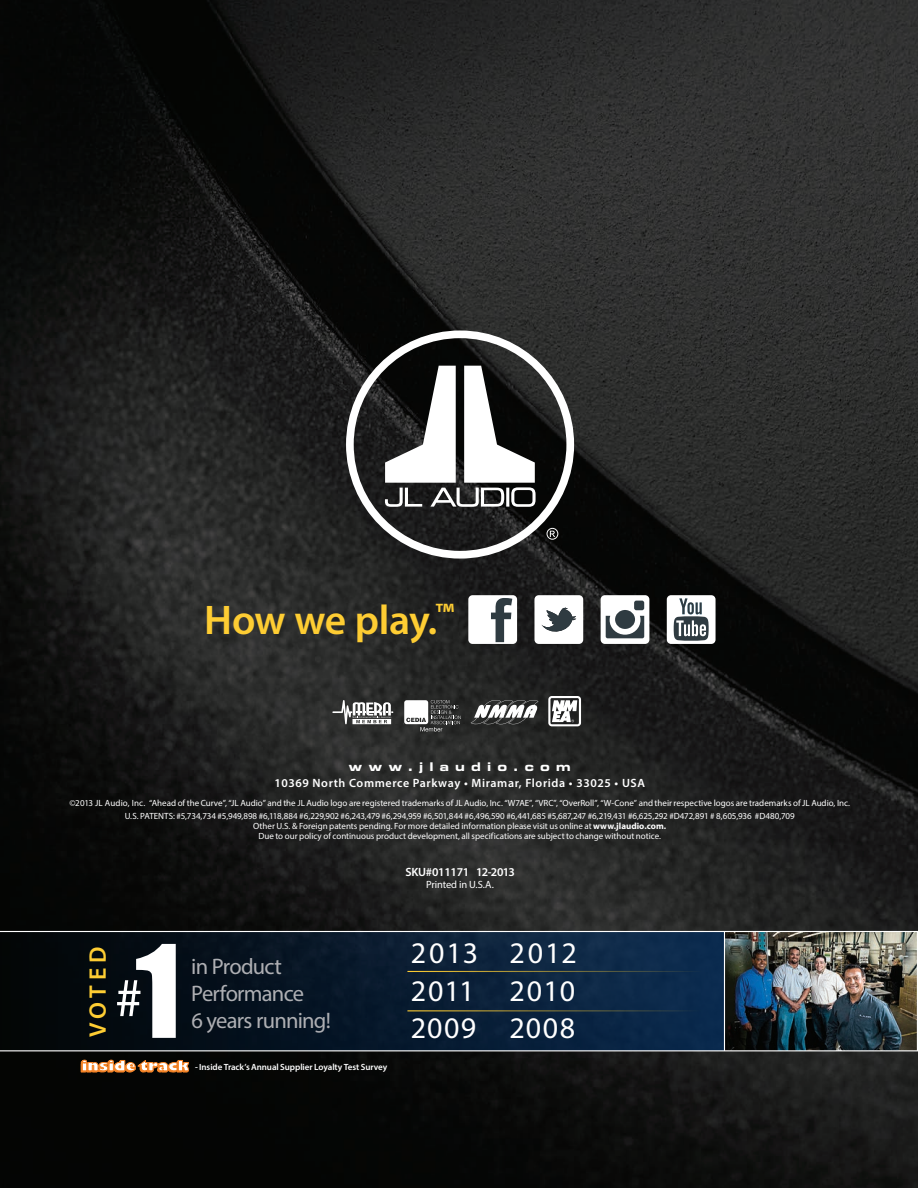
<style>
.page{position:relative;width:918px;height:1188px;background:#fff}
.page>*{position:absolute;margin:0;border:0;box-sizing:border-box;transform-origin:0 0}
.t1{font:118.8px "Impact";color:#fff}
.t2{font:55.2px "Myriad Pro";color:#fff}
.t3{font:600 41.55px "Myriad Pro";letter-spacing:-.015em;color:#fecd33}
.t4{font:30px "Myriad Pro";letter-spacing:.045em;color:#fff}
.t5{font:600 24px "Myriad Pro";letter-spacing:.19em;color:#fecd33}
.t6{font:22.5px/27px "Myriad Pro";letter-spacing:-.035em;color:#aeafb3}
.t7{font:600 12px "Myriad Pro";letter-spacing:.05em;color:#fff}
.t8{font:600 12px "Myriad Pro";letter-spacing:-.025em;color:#fff}
.body{font:12px "Eurostile LT Std Bold Ex 2";letter-spacing:.515em;color:#fff}
.t9{font:10.5px "Myriad Pro";letter-spacing:-.015em;color:#fff}
.body-2{font:9px/9.8px "Myriad Pro";letter-spacing:-.005em;color:#fff;text-align:center}
.t10{font:600 9px "Myriad Pro";letter-spacing:-.005em;color:#fff}
.s1{font-weight:700}
</style>
<div class="page">
<img style="left:0;top:0;width:918px;height:1188px">
<img style="left:725px;top:932px;width:192px;height:118px">
<div style="left:0;top:932px;width:724px;height:119px;background:linear-gradient(to right,#020404,#0e2e52)"></div>
<svg style="left:81px;top:1060px;width:108px;height:13px"></svg>
<hr style="left:407px;top:971px;width:295px;height:1px;background:#fecd33">
<hr style="left:407px;top:1010px;width:295px;height:1px;background:#fecd33">
<hr style="left:917px;top:932px;width:1px;height:119px;background:#fff">
<hr style="left:724px;top:932px;width:1px;height:119px;background:#fff">
<hr style="left:0;top:931px;width:918px;height:1px;background:#fff">
<hr style="left:0;top:1050px;width:918px;height:1px;background:#fff">
<svg style="left:332px;top:700px;width:61px;height:24px"></svg>
<svg style="left:403px;top:700px;width:58px;height:31px"></svg>
<svg style="left:471px;top:700px;width:67px;height:24px"></svg>
<svg style="left:548px;top:696px;width:33px;height:30px"></svg>
<svg style="left:346px;top:330px;width:228px;height:229px"></svg>
<svg style="left:547px;top:528px;width:11px;height:12px"></svg>
<svg style="left:534px;top:595px;width:49px;height:49px"></svg>
<div style="left:468px;top:595px;width:49px;height:49px;background:#fff;border-radius:4px"></div>
<svg style="left:491px;top:598px;width:21px;height:44px"></svg>
<div style="left:601px;top:595px;width:48px;height:49px;background:#fff;border-radius:4px"></div>
<div style="left:615px;top:610px;width:20px;height:19px;background:#2f3b41;border-radius:50%"></div>
<svg style="left:606px;top:616px;width:38px;height:22px"></svg>
<div style="left:634px;top:601px;width:10px;height:9px;background:#2f3b41;border-radius:2px"></div>
<div style="left:667px;top:595px;width:49px;height:49px;background:#fff;border-radius:4px"></div>
<svg style="left:674px;top:598px;width:35px;height:43px"></svg>
<p class="t3" style="left:204px;top:594px;width:252px">How we play.<sup>™</sup></p>
<p class="body" style="left:349px;top:758px;width:223px">www.jlaudio.com</p>
<p class="t7" style="left:274px;top:776px;width:372px">10369 North Commerce Parkway • Miramar, Florida • 33025 • USA</p>
<p class="body-2" style="left:69px;top:798px;width:782px">©2013 JL Audio, Inc. “Ahead of the Curve”, “JL Audio” and the JL Audio logo are registered trademarks of JL Audio, Inc. “W7AE”, “VRC”, “OverRoll”, “W-Cone” and their respective logos are trademarks of JL Audio, Inc.</p>
<p class="body-2" style="left:125px;top:811px;width:672px">U.S. PATENTS: #5,734,734 #5,949,898 #6,118,884 #6,229,902 #6,243,479 #6,294,959 #6,501,844 #6,496,590 #6,441,685 #5,687,247 #6,219,431 #6,625,292 #D472,891 # 8,605,936 #D480,709<br>Other U.S. &amp; Foreign patents pending. For more detailed information please visit us online at <span class="s1">www.jlaudio.com.<br></span>Due to our policy of continuous product development, all specifications are subject to change without notice.</p>
<p class="t8" style="left:405px;top:864px;width:111px">SKU#011171 12-2013</p>
<p class="t9" style="left:426px;top:878px;width:69px">Printed in U.S.A.</p>
<p class="t5" style="left:83px;top:1037px;width:92px;rotate:-90deg">VOTED</p>
<p class="t1" style="left:135px;top:899px;width:47px">1</p>
<p class="t2" style="left:115px;top:964px;width:29px">#</p>
<p class="t6" style="left:191px;top:952px;width:114px">in Product<br>Performance</p>
<p class="t6" style="left:191px;top:1006px;width:141px">6 years running!</p>
<p class="t10" style="left:195px;top:1061px;width:194px">- Inside Track’s Annual Supplier Loyalty Test Survey</p>
<p class="t4" style="left:411px;top:935px;width:69px">2013</p>
<p class="t4" style="left:411px;top:972px;width:65px">2011</p>
<p class="t4" style="left:411px;top:1010px;width:67px">2009</p>
<p class="t4" style="left:510px;top:935px;width:69px">2012</p>
<p class="t4" style="left:510px;top:972px;width:67px">2010</p>
<p class="t4" style="left:510px;top:1010px;width:67px">2008</p>
</div>
